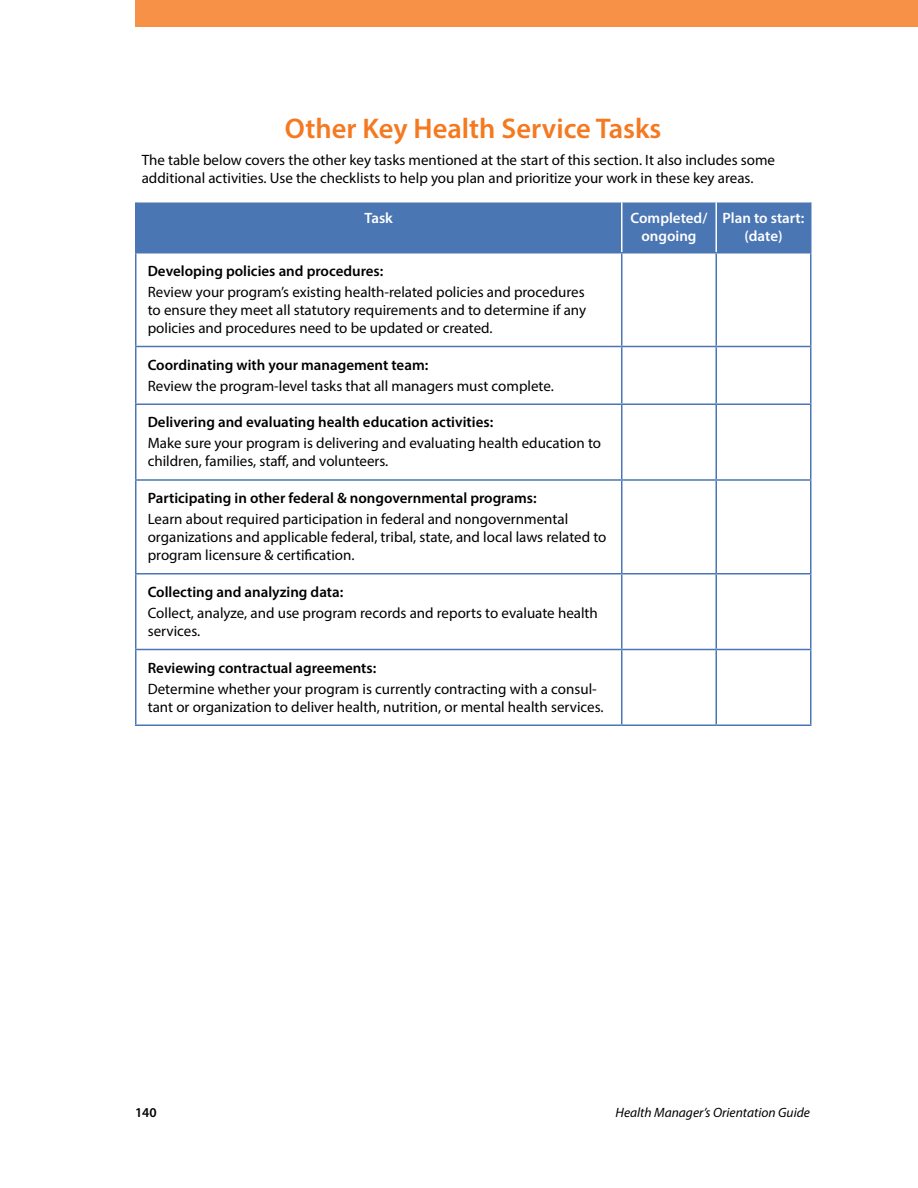
<style>
.page{position:relative;width:918px;height:1188px;background:#fff}
.page>*{position:absolute;margin:0;border:0;box-sizing:border-box;transform-origin:0 0}
.Table_title{font:600 28.5px "Myriad Pro";color:#f47920}
.Table_text_1{font:15px/18px "Myriad Pro";color:#000}
.Table_text_1-2{font:600 15px "Myriad Pro";color:#000}
.Table_header{font:600 15px/18px "Myriad Pro";color:#fff;text-align:center}
.t1{font:italic 13.5px "Myriad Pro";color:#000}
.t2{font:600 13.5px "Myriad Pro";color:#000}
</style>
<div class="page">
<div style="left:135px;top:0;width:783px;height:27px;background:#f79147"></div>
<div style="left:136px;top:202px;width:674px;height:50px;background:#4a76b4"></div>
<svg style="left:136px;top:254px;width:674px;height:470px"></svg>
<hr style="left:135px;top:202px;width:1px;height:50px;background:#4a76b4">
<hr style="left:135px;top:252px;width:487px;height:2px;background:#4a76b4">
<hr style="left:621px;top:202px;width:1px;height:50px;background:#fff">
<hr style="left:622px;top:252px;width:94px;height:2px;background:#4a76b4">
<hr style="left:716px;top:202px;width:1px;height:50px;background:#fff">
<hr style="left:810px;top:202px;width:2px;height:50px;background:#4a76b4">
<hr style="left:716px;top:252px;width:96px;height:2px;background:#4a76b4">
<hr style="left:135px;top:254px;width:1px;height:92px;background:#4a76b4">
<hr style="left:621px;top:254px;width:1px;height:92px;background:#4a76b4">
<hr style="left:716px;top:254px;width:1px;height:92px;background:#4a76b4">
<hr style="left:810px;top:254px;width:2px;height:92px;background:#4a76b4">
<hr style="left:135px;top:346px;width:487px;height:1px;background:#4a76b4">
<hr style="left:135px;top:347px;width:1px;height:56px;background:#4a76b4">
<hr style="left:622px;top:346px;width:94px;height:1px;background:#4a76b4">
<hr style="left:621px;top:347px;width:1px;height:56px;background:#4a76b4">
<hr style="left:716px;top:346px;width:96px;height:1px;background:#4a76b4">
<hr style="left:716px;top:347px;width:1px;height:56px;background:#4a76b4">
<hr style="left:810px;top:347px;width:2px;height:56px;background:#4a76b4">
<hr style="left:135px;top:403px;width:487px;height:2px;background:#4a76b4">
<hr style="left:135px;top:405px;width:1px;height:74px;background:#4a76b4">
<hr style="left:622px;top:403px;width:94px;height:2px;background:#4a76b4">
<hr style="left:621px;top:405px;width:1px;height:74px;background:#4a76b4">
<hr style="left:716px;top:403px;width:96px;height:2px;background:#4a76b4">
<hr style="left:716px;top:405px;width:1px;height:74px;background:#4a76b4">
<hr style="left:810px;top:405px;width:2px;height:74px;background:#4a76b4">
<hr style="left:135px;top:479px;width:487px;height:2px;background:#4a76b4">
<hr style="left:135px;top:481px;width:1px;height:92px;background:#4a76b4">
<hr style="left:622px;top:479px;width:94px;height:2px;background:#4a76b4">
<hr style="left:621px;top:481px;width:1px;height:92px;background:#4a76b4">
<hr style="left:716px;top:479px;width:96px;height:2px;background:#4a76b4">
<hr style="left:716px;top:481px;width:1px;height:92px;background:#4a76b4">
<hr style="left:810px;top:481px;width:2px;height:92px;background:#4a76b4">
<hr style="left:135px;top:573px;width:487px;height:1px;background:#4a76b4">
<hr style="left:135px;top:574px;width:1px;height:75px;background:#4a76b4">
<hr style="left:622px;top:573px;width:94px;height:1px;background:#4a76b4">
<hr style="left:621px;top:574px;width:1px;height:75px;background:#4a76b4">
<hr style="left:716px;top:573px;width:96px;height:1px;background:#4a76b4">
<hr style="left:716px;top:574px;width:1px;height:75px;background:#4a76b4">
<hr style="left:810px;top:574px;width:2px;height:75px;background:#4a76b4">
<hr style="left:135px;top:649px;width:487px;height:1px;background:#4a76b4">
<hr style="left:135px;top:650px;width:1px;height:74px;background:#4a76b4">
<hr style="left:622px;top:649px;width:94px;height:1px;background:#4a76b4">
<hr style="left:621px;top:650px;width:1px;height:74px;background:#4a76b4">
<hr style="left:716px;top:649px;width:96px;height:1px;background:#4a76b4">
<hr style="left:716px;top:650px;width:1px;height:74px;background:#4a76b4">
<hr style="left:810px;top:650px;width:2px;height:74px;background:#4a76b4">
<hr style="left:135px;top:724px;width:487px;height:2px;background:#4a76b4">
<hr style="left:622px;top:724px;width:94px;height:2px;background:#4a76b4">
<hr style="left:716px;top:724px;width:96px;height:2px;background:#4a76b4">
<h2 class="Table_title" style="left:285px;top:111px;width:378px">Other Key Health Service Tasks</h2>
<p class="Table_text_1" style="left:142px;top:150px;width:635px">The table below covers the other key tasks mentioned at the start of this section. It also includes some additional activities. Use the checklists to help you plan and prioritize your work in these key areas.</p>
<h1 class="Table_header" style="left:365px;top:208px;width:30px">Task</h1>
<h1 class="Table_header" style="left:631px;top:208px;width:78px">Completed/ ongoing</h1>
<h1 class="Table_header" style="left:723px;top:208px;width:83px">Plan to start: (date)</h1>
<p class="Table_text_1-2" style="left:148px;top:261px;width:237px">Developing policies and procedures:</p>
<p class="Table_text_1" style="left:148px;top:283px;width:440px;text-align:justify">Review your program’s existing health-related policies and procedures to ensure they meet all statutory requirements and to determine if any policies and procedures need to be updated or created.</p>
<p class="Table_text_1-2" style="left:148px;top:355px;width:282px">Coordinating with your management team:</p>
<p class="Table_text_1" style="left:148px;top:376px;width:408px">Review the program-level tasks that all managers must complete.</p>
<p class="Table_text_1-2" style="left:148px;top:413px;width:347px">Delivering and evaluating health education activities:</p>
<p class="Table_text_1" style="left:148px;top:434px;width:455px">Make sure your program is delivering and evaluating health education to children, families, staff, and volunteers.</p>
<p class="Table_text_1-2" style="left:148px;top:489px;width:390px">Participating in other federal &amp; nongovernmental programs:</p>
<p class="Table_text_1" style="left:148px;top:510px;width:460px">Learn about required participation in federal and nongovernmental organizations and applicable federal, tribal, state, and local laws related to program licensure &amp; certification.</p>
<p class="Table_text_1-2" style="left:148px;top:582px;width:197px">Collecting and analyzing data:</p>
<p class="Table_text_1" style="left:148px;top:604px;width:452px">Collect, analyze, and use program records and reports to evaluate health services.</p>
<p class="Table_text_1-2" style="left:148px;top:658px;width:230px">Reviewing contractual agreements:</p>
<p class="Table_text_1" style="left:148px;top:679px;width:457px">Determine whether your program is currently contracting with a consul&shy;tant or organization to deliver health, nutrition, or mental health services.</p>
<p class="t2" style="left:135px;top:1104px;width:23px">140</p>
<p class="t1" style="left:616px;top:1104px;width:196px">Health Manager’s Orientation Guide</p>
</div>
